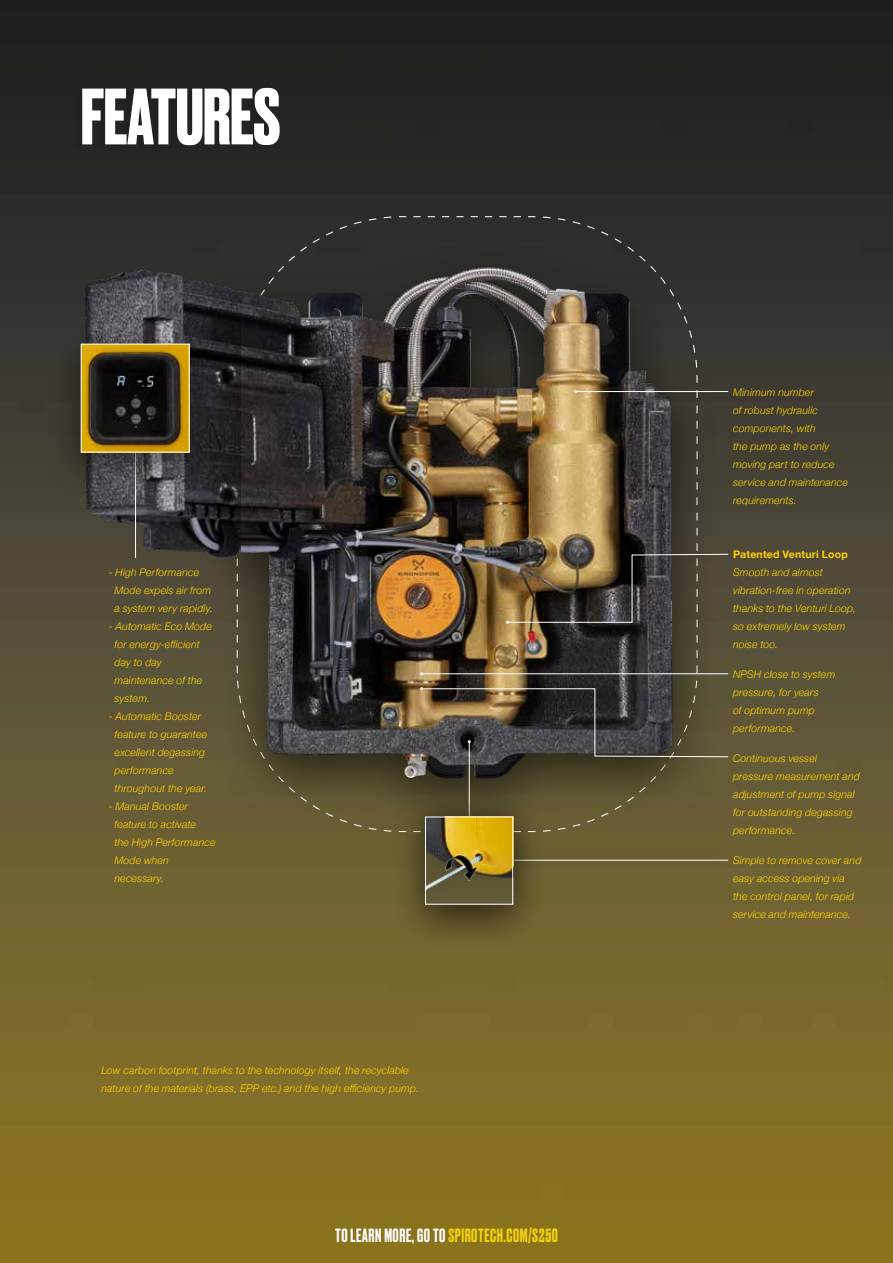
<style>
.page{position:relative;width:893px;height:1263px;background:#fff}
.page>*{position:absolute;margin:0;border:0;box-sizing:border-box;transform-origin:0 0}
.t1{font:700 75px "Druk";letter-spacing:-.005em;color:#fff}
.t2{font:500 18px "Druk";letter-spacing:.035em;color:#f4d209}
.t3{font:italic 300 10.5px/18px "Helvetica Neue";letter-spacing:.015em;color:#ffd300}
.t4{font:700 10.5px "Helvetica Neue";letter-spacing:.02em;color:#ffd300}
.s1{color:#fff}
</style>
<div class="page">
<img style="left:0;top:0;width:893px;height:1263px">
<div style="left:236px;top:216px;width:462px;height:25px;background:#2d2e29"></div>
<img style="left:59px;top:243px;width:138px;height:558px">
<div style="left:197px;top:241px;width:521px;height:598px;background:#000;opacity:.6"></div>
<img style="left:242px;top:243px;width:432px;height:558px">
<div style="left:70px;top:88px;width:207px;height:66px;background:#222"></div>
<svg style="left:413px;top:672px;width:316px;height:160px;background:#534c39"></svg>
<div style="left:112px;top:375px;width:47px;height:195px;background:#000;opacity:.25"></div>
<hr style="left:135px;top:396px;width:1px;height:162px;background:#fff">
<div style="left:48px;top:323px;width:176px;height:176px;background:#000;opacity:.6"></div>
<img style="left:83px;top:346px;width:105px;height:104px">
<img style="left:506px;top:386px;width:223px;height:272px">
<div style="left:473px;top:832px;width:272px;height:48px;background:#6c5f32"></div>
<hr style="left:489px;top:860px;width:239px;height:1px;background:#fff">
<div style="left:392px;top:795px;width:155px;height:156px;background:#000;opacity:.6"></div>
<div style="left:406px;top:794px;width:126px;height:110px;background:#000;opacity:.25"></div>
<img style="left:427px;top:819px;width:84px;height:83px">
<div style="left:425px;top:817px;width:88px;height:87px;border:1px solid #fff"></div>
<h1 class="t1" style="left:81px;top:65px;width:201px">FEATURES</h1>
<p class="t3" style="left:115px;top:563px;width:100px;text-indent:-6px">- High Performance<br>Mode expels air from a system very rapidly.</p>
<p class="t3" style="left:115px;top:617px;width:99px;text-indent:-6px">- Automatic Eco Mode for energy-efficient day to day maintenance of the system.</p>
<p class="t3" style="left:115px;top:707px;width:94px;text-indent:-6px">- Automatic Booster feature to guarantee excellent degassing performance throughout the year.</p>
<p class="t3" style="left:115px;top:797px;width:102px;text-indent:-6px">- Manual Booster feature to activate<br>the High Performance<br>Mode when necessary.</p>
<p class="t3" style="left:101px;top:1060px;width:319px">Low carbon footprint, thanks to the technology itself, the recyclable nature of the materials (brass, EPP etc.) and the high efficiency pump.</p>
<h2 class="t2" style="left:335px;top:1223px;width:224px"><span class="s1">TO LEARN MORE, GO TO</span>SPIROTECH.COM/S250</h2>
<p class="t3" style="left:733px;top:383px;width:116px">Minimum number<br>of robust hydraulic components, with<br>the pump as the only moving part to reduce service and maintenance requirements.</p>
<p class="t4" style="left:733px;top:546px;width:116px">Patented Venturi Loop</p>
<p class="t3" style="left:733px;top:563px;width:124px">Smooth and almost vibration-free in operation thanks to the Venturi Loop, so extremely low system noise too.</p>
<p class="t3" style="left:733px;top:664px;width:104px">NPSH close to system pressure, for years<br>of optimum pump performance.</p>
<p class="t3" style="left:733px;top:748px;width:128px">Continuous vessel pressure measurement and adjustment of pump signal for outstanding degassing performance.</p>
<p class="t3" style="left:733px;top:850px;width:130px">Simple to remove cover and easy access opening via the control panel, for rapid service and maintenance.</p>
</div>
